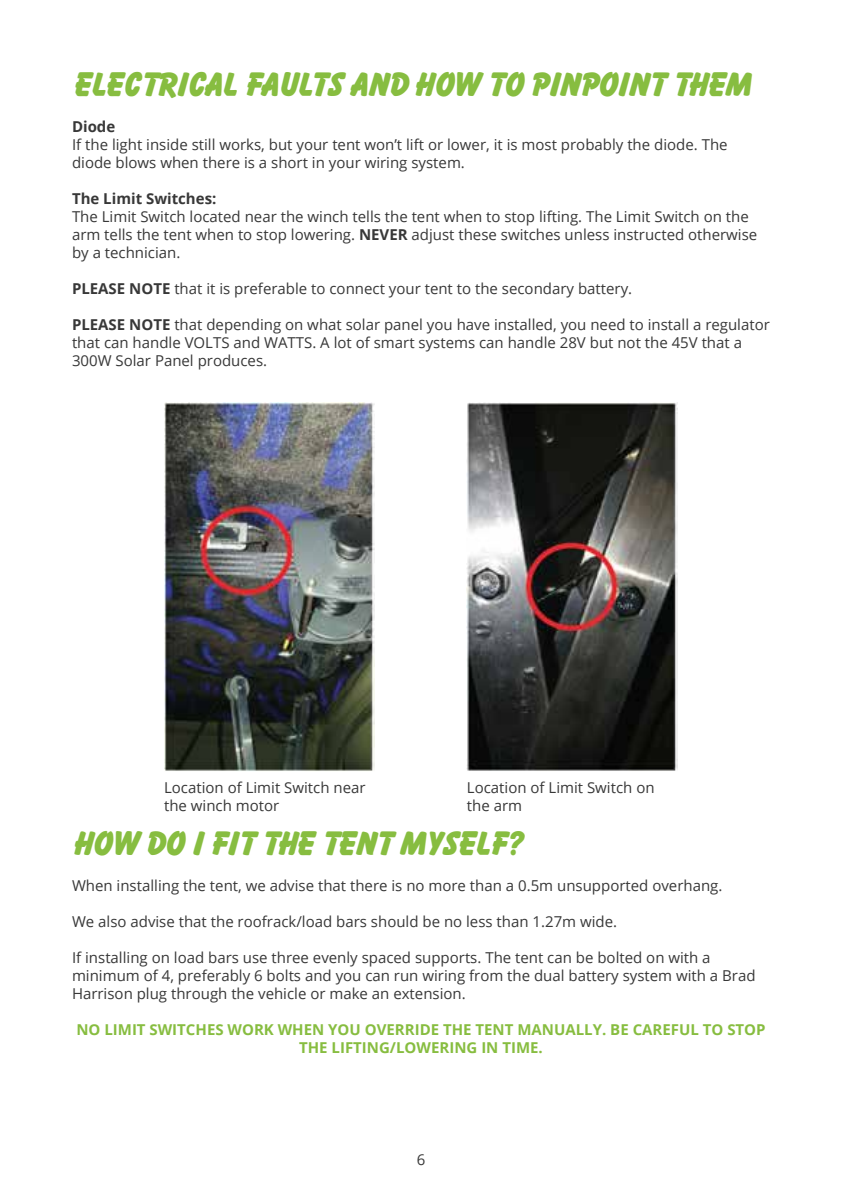
<style>
.page{position:relative;width:842px;height:1191px;background:#fff}
.page>*{position:absolute;margin:0;border:0;box-sizing:border-box;transform-origin:0 0}
.t1{font:700 30px "Balloon Extra";color:#87bd40}
.t2{font:15px/18px "Open Sans";color:#383838}
.t3{font:700 15px/18px "Open Sans";color:#87bd40;text-align:center}
.t4{font:700 15px "Open Sans";color:#383838}
.s1{font-weight:700}
</style>
<div class="page">
<img style="left:164px;top:403px;width:210px;height:368px">
<img style="left:467px;top:403px;width:211px;height:368px">
<h1 class="t1" style="left:72px;top:64px;width:679px">ELECTRICAL FAULTS AND HOW TO PINPOINT THEM</h1>
<p class="t4" style="left:72px;top:116px;width:45px">Diode</p>
<p class="t2" style="left:72px;top:135px;width:657px">If the light inside still works, but your tent won’t lift or lower, it is most probably the diode. The diode blows when there is a short in your wiring system.</p>
<p class="t4" style="left:72px;top:188px;width:146px">The Limit Switches:</p>
<p class="t2" style="left:72px;top:207px;width:687px">The Limit Switch located near the winch tells the tent when to stop lifting. The Limit Switch on the arm tells the tent when to stop lowering. <span class="s1">NEVER</span> adjust these switches unless instructed otherwise by a technician.</p>
<p class="t2" style="left:72px;top:279px;width:562px"><span class="s1">PLEASE NOTE</span> that it is preferable to connect your tent to the secondary battery.</p>
<p class="t2" style="left:72px;top:315px;width:699px"><span class="s1">PLEASE NOTE</span> that depending on what solar panel you have installed, you need to install a regulator that can handle VOLTS and WATTS. A lot of smart systems can handle 28V but not the 45V that a<br>300W Solar Panel produces.</p>
<p class="t2" style="left:164px;top:778px;width:203px">Location of Limit Switch near the winch motor</p>
<p class="t2" style="left:467px;top:778px;width:189px">Location of Limit Switch on the arm</p>
<h1 class="t1" style="left:72px;top:822px;width:450px">HOW DO I FIT THE TENT MYSELF?</h1>
<p class="t2" style="left:72px;top:875px;width:652px">When installing the tent, we advise that there is no more than a 0.5m unsupported overhang.</p>
<p class="t2" style="left:72px;top:911px;width:547px">We also advise that the roofrack/load bars should be no less than 1.27m wide.</p>
<p class="t2" style="left:72px;top:947px;width:685px">If installing on load bars use three evenly spaced supports. The tent can be bolted on with a minimum of 4, preferably 6 bolts and you can run wiring from the dual battery system with a Brad<br>Harrison plug through the vehicle or make an extension.</p>
<p class="t3" style="left:76px;top:1019px;width:691px">NO LIMIT SWITCHES WORK WHEN YOU OVERRIDE THE TENT MANUALLY. BE CAREFUL TO STOP<br>THE LIFTING/LOWERING IN TIME.</p>
<p class="t2" style="left:417px;top:1149px;width:10px">6</p>
</div>
